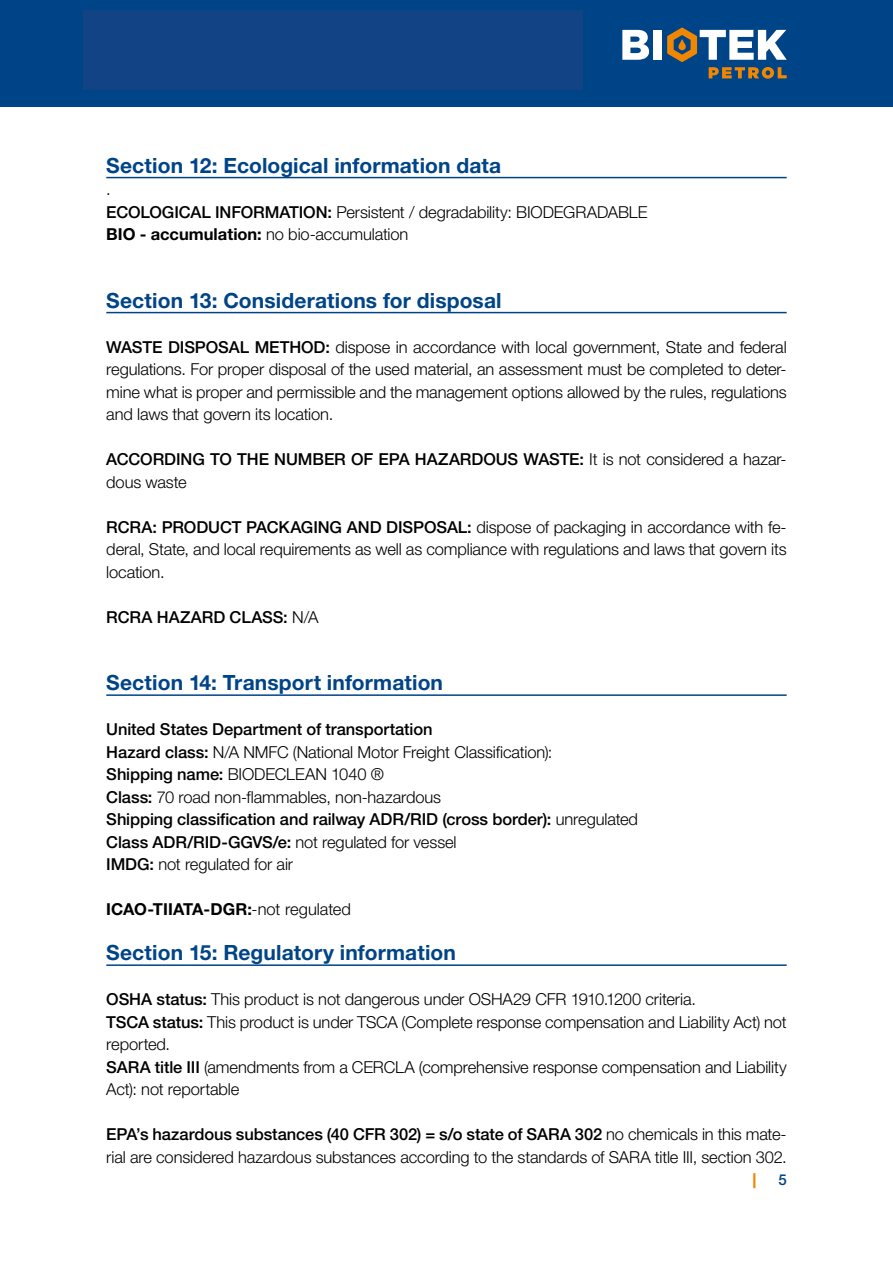
<style>
.page{position:relative;width:893px;height:1263px;background:#fff}
.page>*{position:absolute;margin:0;border:0;box-sizing:border-box;transform-origin:0 0}
.t1{font:700 21px "Helvetica Neue LT Std";letter-spacing:.005em;color:#048}
.t2{font:300 16.5px/22.5px "Helvetica Neue LT Std";letter-spacing:-.01em;color:#000}
.t3{font:500 16.5px/22.5px "Helvetica Neue LT Std";letter-spacing:-.005em;color:#000}
.t4{font:700 16.5px "Helvetica Neue LT Std";letter-spacing:.005em;color:#000}
.t5{font:800 15px "Helvetica Neue LT Std";color:#f18700}
.t6{font:500 15px "Helvetica Neue LT Std";color:#048}
.s1{font-weight:500}
.s2{font-weight:700}
.s3{font-weight:300}
</style>
<div class="page">
<div style="left:0;top:0;width:893px;height:106px;background:#048"></div>
<svg style="left:622px;top:30px;width:27px;height:30px"></svg>
<div style="left:653px;top:30px;width:9px;height:30px;background:#fff"></div>
<svg style="left:667px;top:28px;width:120px;height:51px"></svg>
<hr style="left:106px;top:177px;width:681px;height:1px;background:#048">
<hr style="left:106px;top:312px;width:681px;height:1px;background:#048">
<hr style="left:106px;top:694px;width:681px;height:2px;background:#048">
<hr style="left:106px;top:964px;width:681px;height:2px;background:#048">
<div style="left:83px;top:11px;width:500px;height:79px;background:#124485"></div>
<p class="t1" style="left:106px;top:152px;width:397px">Section 12: Ecological information data</p>
<p class="t2" style="left:106px;top:178px;width:543px">.<br><span class="s1">ECOLOGICAL INFORMATION:</span> Persistent / degradability: BIODEGRADABLE<br><span class="s2">BIO - accumulation:</span> no bio-accumulation</p>
<p class="t1" style="left:106px;top:287px;width:397px">Section 13: Considerations for disposal</p>
<p class="t2" style="left:106px;top:335px;width:682px;text-align:justify"><span class="s1">WASTE DISPOSAL METHOD:</span> dispose in accordance with local government, State and federal regulations. For proper disposal of the used material, an assessment must be completed to deter&shy;mine what is proper and permissible and the management options allowed by the rules, regulations and laws that govern its location.</p>
<p class="t3" style="left:106px;top:448px;width:682px">ACCORDING TO THE NUMBER OF EPA HAZARDOUS WASTE: <span class="s3">It is not considered a hazar&shy;dous waste</span></p>
<p class="t2" style="left:106px;top:515px;width:682px;text-align:justify"><span class="s1">RCRA: PRODUCT PACKAGING AND DISPOSAL:</span> dispose of packaging in accordance with fe&shy;deral, State, and local requirements as well as compliance with regulations and laws that govern its location.</p>
<p class="t3" style="left:106px;top:605px;width:214px">RCRA HAZARD CLASS: <span class="s3">N/A</span></p>
<p class="t1" style="left:106px;top:670px;width:338px">Section 14: Transport information</p>
<p class="t3" style="left:106px;top:718px;width:533px">United States Department of transportation<br>Hazard class: <span class="s3">N/A NMFC (National Motor Freight Classification):<br></span>Shipping name: <span class="s3">BIODECLEAN 1040 ®<br></span>Class: <span class="s3">70 road non-flammables, non-hazardous<br></span>Shipping classification and railway ADR/RID (cross border): <span class="s3">unregulated </span>Class ADR/RID-GGVS/e: <span class="s3">not regulated for vessel<br></span>IMDG: <span class="s3">not regulated for air</span></p>
<p class="t4" style="left:106px;top:899px;width:246px">ICAO-TIIATA-DGR:<span class="s3">-not regulated</span></p>
<p class="t1" style="left:106px;top:940px;width:351px">Section 15: Regulatory information</p>
<p class="t2" style="left:106px;top:988px;width:682px"><span class="s1">OSHA status:</span> This product is not dangerous under OSHA29 CFR 1910.1200 criteria.<br><span class="s1">TSCA status:</span> This product is under TSCA (Complete response compensation and Liability Act) not reported.<br><span class="s1">SARA title III</span> (amendments from a CERCLA (comprehensive response compensation and Liability Act): not reportable</p>
<p class="t2" style="left:106px;top:1123px;width:682px"><span class="s1">EPA’s hazardous substances (40 CFR 302) = s/o state of SARA 302</span> no chemicals in this mate&shy;rial are considered hazardous substances according to the standards of SARA title III, section 302.</p>
<p class="t5" style="left:753px;top:1171px;width:5px">|</p>
<p class="t6" style="left:778px;top:1171px;width:10px">5</p>
</div>
